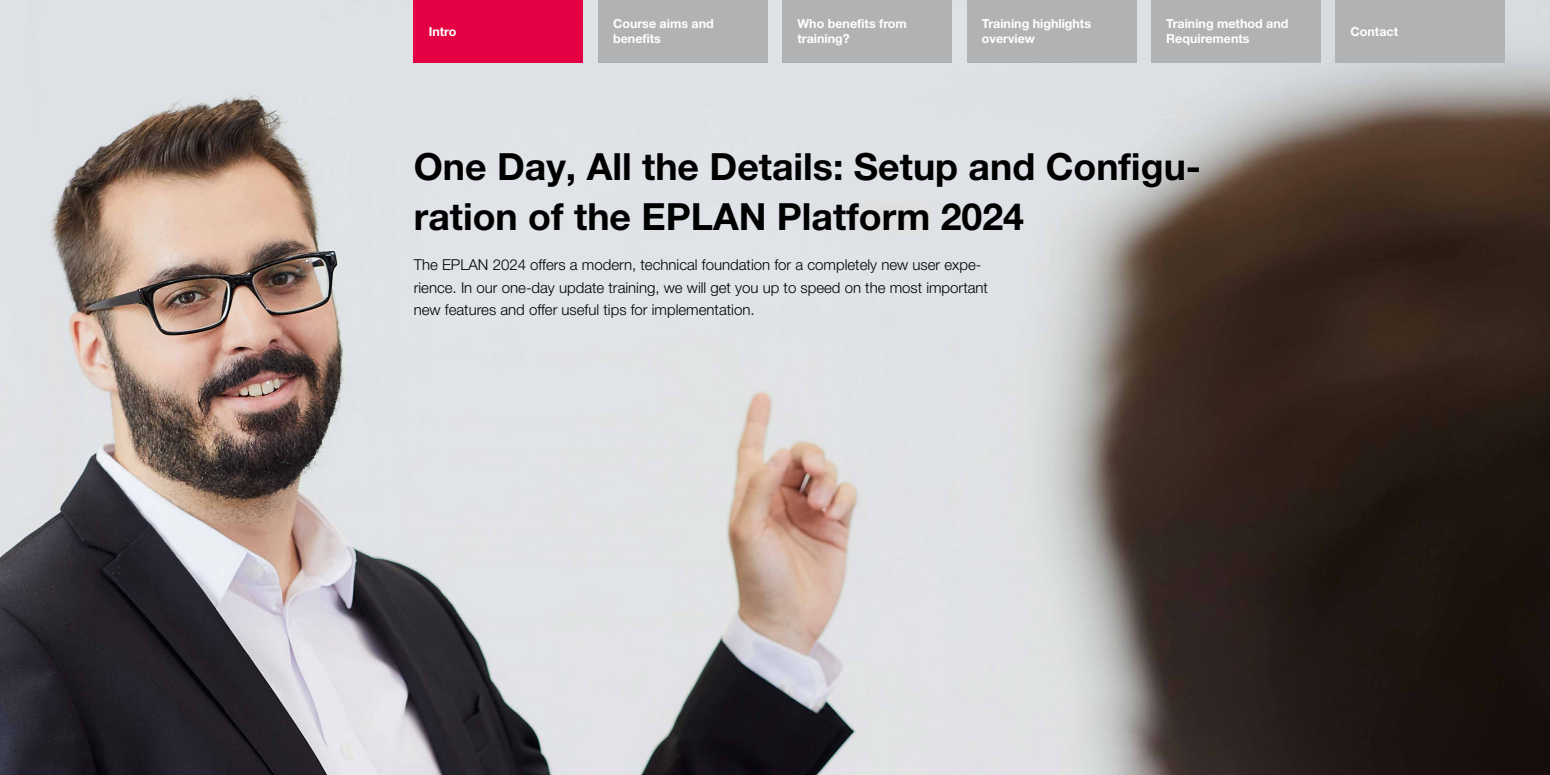
<style>
.page{position:relative;width:1550px;height:775px;background:#fff}
.page>*{position:absolute;margin:0;border:0;box-sizing:border-box;transform-origin:0 0}
.t1{font:700 37.5px/50px "Helvetica Neue LT Pro";color:#000}
.t2{font:300 15px/22.5px "Helvetica Neue LT Pro";color:#000}
.t3{font:700 12.5px/15px "Helvetica Neue LT Pro";color:#fff}
</style>
<div class="page">
<img style="left:0;top:0;width:1550px;height:775px">
<div style="left:598px;top:0;width:169px;height:62px;background:#b1b2b3"></div>
<div style="left:782px;top:0;width:170px;height:62px;background:#b1b2b3"></div>
<div style="left:967px;top:0;width:169px;height:62px;background:#b1b2b3"></div>
<div style="left:1151px;top:0;width:170px;height:62px;background:#b1b2b3"></div>
<div style="left:1336px;top:0;width:169px;height:62px;background:#b1b2b3"></div>
<div style="left:414px;top:0;width:169px;height:62px;background:#e50043"></div>
<p class="t3" style="left:613px;top:16px;width:102px">Course aims and benefits</p>
<p class="t3" style="left:798px;top:16px;width:111px">Who benefits from training?</p>
<p class="t3" style="left:982px;top:16px;width:111px">Training highlights overview</p>
<p class="t3" style="left:1166px;top:16px;width:124px">Training method and<br>Requirements</p>
<p class="t3" style="left:429px;top:23px;width:29px">Intro</p>
<p class="t3" style="left:1351px;top:23px;width:49px">Contact</p>
<h1 class="t1" style="left:414px;top:141px;width:789px">One Day, All the Details: Setup and Configu&shy;ration of the EPLAN Platform 2024</h1>
<p class="t2" style="left:414px;top:253px;width:576px">The EPLAN 2024 offers a modern, technical foundation for a completely new user expe&shy;rience. In our one-day update training, we will get you up to speed on the most important new features and offer useful tips for implementation.</p>
</div>
